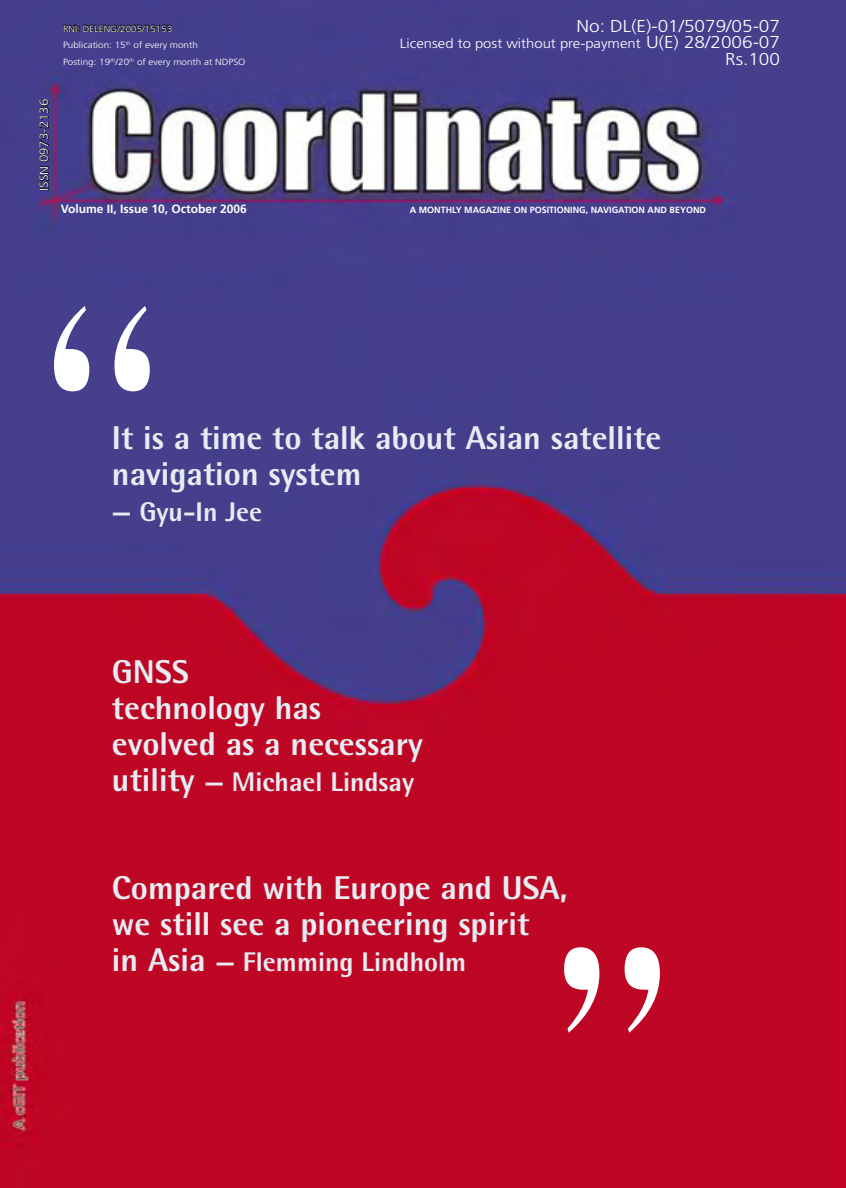
<style>
.page{position:relative;width:846px;height:1188px;background:#fff}
.page>*{position:absolute;margin:0;border:0;box-sizing:border-box;transform-origin:0 0}
.t1{font:800 33px/36px "Rotis Semi Sans";color:#e6ecf2}
.t2{font:800 27px "Rotis Semi Sans";color:#e6ecf2}
.t3{font:300 17.25px "Frutiger";color:#fff;scale:1.1 1}
.t4{font:300 13.5px "Frutiger";color:#fff;scale:1.1 1}
.t5{font:700 12px "Frutiger";color:#fff}
.t6{font:300 12px "Frutiger";color:#fff;scale:1.1 1}
.t7{font:300 9px "Frutiger";color:#fff;scale:1.1 1}
.t8{font:700 9px "Frutiger";color:#fff}
.s1{font-size:17.25px}
.s2{font-size:33px}
</style>
<div class="page">
<img style="left:0;top:0;width:846px;height:1188px">
<svg style="left:63px;top:25px;width:109px;height:7px"></svg>
<svg style="left:39px;top:99px;width:10px;height:91px"></svg>
<svg style="left:114px;top:306px;width:36px;height:85px"></svg>
<svg style="left:54px;top:306px;width:35px;height:85px"></svg>
<svg style="left:564px;top:947px;width:35px;height:86px"></svg>
<svg style="left:625px;top:947px;width:35px;height:86px"></svg>
<p class="t7" style="left:63px;top:23px;width:101px">RNI: DELENG/2005/15153</p>
<p class="t3" style="left:577px;top:16px;width:187px">No: DL(E)-01/5079/05-07</p>
<p class="t7" style="left:63px;top:40px;width:124px">Publication: 15<sup>th</sup> of every month</p>
<p class="t4" style="left:400px;top:36px;width:347px">Licensed to post without pre-payment <span class="s1">U(E) 28/2006-07</span></p>
<p class="t7" style="left:63px;top:56px;width:167px">Posting: 19<sup>th</sup>/20<sup>th</sup> of every month at NDPSO</p>
<p class="t3" style="left:725px;top:49px;width:51px">Rs.100</p>
<p class="t6" style="left:37px;top:191px;width:85px;rotate:-90deg">ISSN 0973-2136</p>
<p class="t5" style="left:61px;top:201px;width:188px">Volume II, Issue 10, October 2006</p>
<p class="t8" style="left:410px;top:204px;width:298px">A MONTHLY MAGAZINE ON POSITIONING, NAVIGATION AND BEYOND</p>
<p class="t1" style="left:112px;top:419px;width:551px">It is a time to talk about Asian satellite navigation system</p>
<p class="t2" style="left:112px;top:495px;width:152px">— Gyu-In Jee</p>
<p class="t1" style="left:112px;top:653px;width:312px">GNSS<br>technology has evolved as a necessary</p>
<p class="t2" style="left:112px;top:765px;width:304px"><span class="s2">utility</span> — Michael Lindsay</p>
<p class="t1" style="left:112px;top:869px;width:457px">Compared with Europe and USA, we still see a pioneering spirit</p>
<p class="t2" style="left:112px;top:945px;width:356px"><span class="s2">in Asia</span> — Flemming Lindholm</p>
</div>
